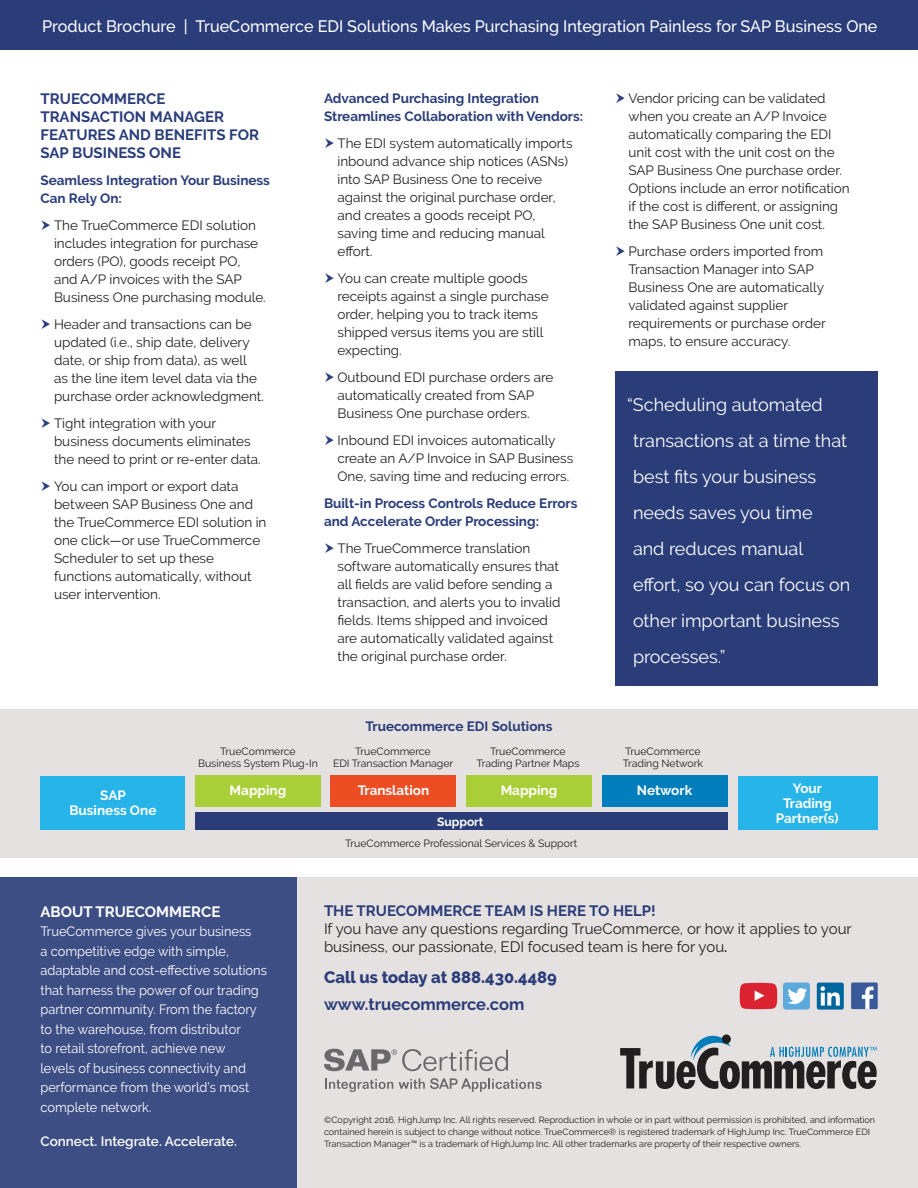
<style>
.page{position:relative;width:918px;height:1188px;background:#fff}
.page>*{position:absolute;margin:0;border:0;box-sizing:border-box;transform-origin:0 0}
.t1{font:18px/36px "Raleway";color:#fff}
.t2{font:500 16.5px "Raleway";color:#fff}
.t3{font:800 16.5px "Raleway";color:#2a3d79}
.t4{font:700 16.5px "Raleway";color:#2a3d79}
.t5{font:15px/18px "Raleway";color:#231f20}
.Body{font:700 15px/18px "Raleway";color:#2a3d79}
.t6{font:700 15px "Raleway";color:#fff}
.t7{font:13.5px/18px "Raleway";color:#231f20}
.t8{font:13.5px/19.5px "Raleway";color:#fff;scale:.95 1}
.Body-2{font:700 13.5px/18px "Raleway";color:#2a3d79}
.t9{font:700 13.5px/15.6px "Raleway";color:#fff;text-align:center}
.t10{font:600 13.5px "Raleway";color:#fff}
.t11{font:700 12px "Raleway";color:#fff}
.t12{font:10.5px "Raleway";color:#231f20}
.t13{font:9px/12px "Raleway";color:#231f20}
.s1{font-weight:600}
</style>
<div class="page">
<div style="left:0;top:0;width:918px;height:50px;background:#2a3d79"></div>
<div style="left:615px;top:371px;width:263px;height:315px;background:#2a3d79"></div>
<div style="left:297px;top:878px;width:621px;height:310px;background:#e5e1e1"></div>
<div style="left:0;top:878px;width:297px;height:310px;background:#3d4e85"></div>
<svg style="left:620px;top:1034px;width:257px;height:55px"></svg>
<svg style="left:740px;top:983px;width:37px;height:26px"></svg>
<div style="left:817px;top:983px;width:27px;height:27px;background:#0066a0;border-radius:2px"></div>
<svg style="left:820px;top:986px;width:20px;height:20px"></svg>
<div style="left:851px;top:982px;width:27px;height:27px;background:#3b5a9a"></div>
<svg style="left:862px;top:987px;width:12px;height:22px"></svg>
<svg style="left:783px;top:982px;width:27px;height:28px"></svg>
<svg style="left:324px;top:1049px;width:184px;height:22px"></svg>
<svg style="left:325px;top:1078px;width:68px;height:14px"></svg>
<svg style="left:399px;top:1078px;width:143px;height:14px"></svg>
<div style="left:0;top:709px;width:918px;height:149px;background:#e5e1e1"></div>
<div style="left:40px;top:776px;width:145px;height:54px;background:#27b4e8"></div>
<div style="left:195px;top:776px;width:126px;height:31px;background:#a9cf38"></div>
<div style="left:331px;top:776px;width:125px;height:31px;background:#ec4d23"></div>
<div style="left:602px;top:776px;width:125px;height:31px;background:#007dbb"></div>
<div style="left:195px;top:812px;width:532px;height:18px;background:#2a3d79"></div>
<div style="left:466px;top:776px;width:126px;height:31px;background:#a9cf38"></div>
<div style="left:738px;top:776px;width:140px;height:54px;background:#27b4e8"></div>
<p class="t2" style="left:42px;top:16px;width:837px">Product Brochure | TrueCommerce EDI Solutions Makes Purchasing Integration Painless for SAP Business One</p>
<p class="Body" style="left:40px;top:90px;width:220px">TRUECOMMERCE<br>TRANSACTION MANAGER<br>FEATURES AND BENEFITS FOR<br>SAP BUSINESS ONE</p>
<p class="Body-2" style="left:40px;top:171px;width:231px">Seamless Integration Your Business<br>Can Rely On:</p>
<p class="t7" style="left:54px;top:216px;width:213px">The TrueCommerce EDI solution includes integration for purchase orders (PO), goods receipt PO, and A/P invoices with the SAP<br>Business One purchasing module.</p>
<p class="t7" style="left:54px;top:315px;width:212px">Header and transactions can be updated (i.e., ship date, delivery date, or ship from data), as well as the line item level data via the purchase order acknowledgment.</p>
<p class="t7" style="left:54px;top:414px;width:208px">Tight integration with your business documents eliminates the need to print or re-enter data.</p>
<p class="t7" style="left:54px;top:477px;width:214px">You can import or export data between SAP Business One and the TrueCommerce EDI solution in one click—or use TrueCommerce<br>Scheduler to set up these functions automatically, without user intervention.</p>
<p class="Body-2" style="left:324px;top:90px;width:261px">Advanced Purchasing Integration<br>Streamlines Collaboration with Vendors:</p>
<p class="t7" style="left:338px;top:134px;width:237px">The EDI system automatically imports inbound advance ship notices (ASNs) into SAP Business One to receive against the original purchase order, and creates a goods receipt PO, saving time and reducing manual effort.</p>
<p class="t7" style="left:338px;top:269px;width:213px">You can create multiple goods receipts against a single purchase order, helping you to track items shipped versus items you are still expecting.</p>
<p class="t7" style="left:338px;top:368px;width:217px">Outbound EDI purchase orders are automatically created from SAP<br>Business One purchase orders.</p>
<p class="t7" style="left:338px;top:431px;width:237px">Inbound EDI invoices automatically create an A/P Invoice in SAP Business<br>One, saving time and reducing errors.</p>
<p class="Body-2" style="left:324px;top:495px;width:255px">Built-in Process Controls Reduce Errors and Accelerate Order Processing:</p>
<p class="t7" style="left:338px;top:539px;width:224px">The TrueCommerce translation software automatically ensures that all fields are valid before sending a transaction, and alerts you to invalid fields. Items shipped and invoiced are automatically validated against the original purchase order.</p>
<h2 class="Body-2" style="left:366px;top:718px;width:188px">Truecommerce EDI Solutions</h2>
<p class="t7" style="left:628px;top:89px;width:223px">Vendor pricing can be validated when you create an A/P Invoice automatically comparing the EDI unit cost with the unit cost on the SAP Business One purchase order.<br>Options include an error notification if the cost is different, or assigning the SAP Business One unit cost.</p>
<p class="t7" style="left:628px;top:242px;width:199px">Purchase orders imported from<br>Transaction Manager into SAP<br>Business One are automatically validated against supplier requirements or purchase order maps, to ensure accuracy.</p>
<p class="t1" style="left:633px;top:386px;width:219px;text-indent:-6px">“Scheduling automated transactions at a time that best fits your business needs saves you time<br>and reduces manual effort, so you can focus on other important business processes.”</p>
<p class="t9" style="left:69px;top:787px;width:89px">SAP<br>Business One</p>
<p class="t12" style="left:220px;top:745px;width:77px">TrueCommerce</p>
<p class="t12" style="left:355px;top:745px;width:77px">TrueCommerce</p>
<p class="t12" style="left:490px;top:745px;width:77px">TrueCommerce</p>
<p class="t12" style="left:625px;top:745px;width:77px">TrueCommerce</p>
<p class="t12" style="left:198px;top:757px;width:121px">Business System Plug-In</p>
<p class="t12" style="left:333px;top:757px;width:122px">EDI Transaction Manager</p>
<p class="t12" style="left:477px;top:757px;width:104px">Trading Partner Maps</p>
<p class="t12" style="left:623px;top:757px;width:82px">Trading Network</p>
<p class="t9" style="left:230px;top:782px;width:58px">Mapping</p>
<p class="t9" style="left:358px;top:782px;width:73px">Translation</p>
<p class="t9" style="left:501px;top:782px;width:58px">Mapping</p>
<p class="t9" style="left:637px;top:782px;width:57px">Network</p>
<p class="t11" style="left:437px;top:815px;width:48px">Support</p>
<p class="t12" style="left:345px;top:837px;width:233px">TrueCommerce Professional Services &amp; Support</p>
<p class="t9" style="left:793px;top:780px;width:31px">Your</p>
<p class="t9" style="left:783px;top:796px;width:50px">Trading</p>
<p class="t9" style="left:776px;top:811px;width:65px">Partner(s)</p>
<p class="t6" style="left:40px;top:903px;width:181px">ABOUT TRUECOMMERCE</p>
<p class="t8" style="left:40px;top:922px;width:240px">TrueCommerce gives your business<br>a competitive edge with simple, adaptable and cost-effective solutions that harness the power of our trading partner community. From the factory to the warehouse, from distributor<br>to retail storefront, achieve new<br>levels of business connectivity and performance from the world’s most complete network.</p>
<p class="t10" style="left:40px;top:1134px;width:198px">Connect. Integrate. Accelerate.</p>
<p class="Body" style="left:324px;top:902px;width:333px">THE TRUECOMMERCE TEAM IS HERE TO HELP!</p>
<p class="t5" style="left:324px;top:920px;width:529px">If you have any questions regarding TrueCommerce, or how it applies to your business, our passionate, EDI focused team is here for you<span class="s1">.</span></p>
<p class="t3" style="left:324px;top:968px;width:234px">Call us today at 888.430.4489</p>
<p class="t4" style="left:324px;top:995px;width:202px">www.truecommerce.com</p>
<p class="t13" style="left:324px;top:1114px;width:553px">©Copyright 2016, HighJump Inc. All rights reserved. Reproduction in whole or in part without permission is prohibited, and information contained herein is subject to change without notice. TrueCommerce® is registered trademark of HighJump Inc. TrueCommerce EDI<br>Transaction Manager™ is a trademark of HighJump Inc. All other trademarks are property of their respective owners.</p>
</div>
